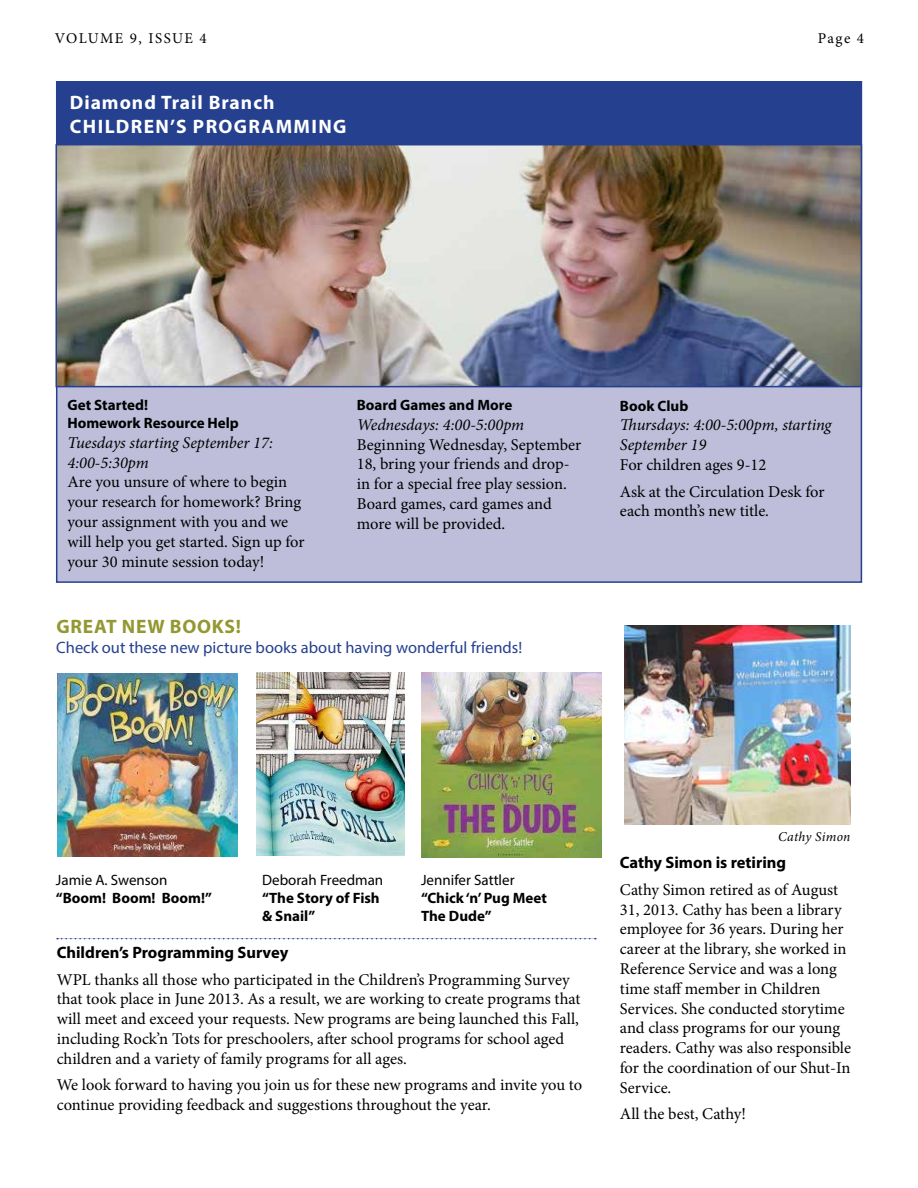
<style>
.page{position:relative;width:918px;height:1188px;background:#fff}
.page>*{position:absolute;margin:0;border:0;box-sizing:border-box;transform-origin:0 0}
.t1{font:700 19.5px/23.4px "Myriad Pro";letter-spacing:.06em;color:#fff}
.t2{font:700 19.5px "Myriad Pro";letter-spacing:.04em;color:#939831}
.t3{font:16.5px/19.8px "Minion Pro";letter-spacing:-.005em;color:#000}
.t4{font:italic 16.5px/19.8px "Minion Pro";letter-spacing:-.005em;color:#000}
.t5{font:16.5px "Myriad Pro";color:#25408f}
.t6{font:700 16.5px "Myriad Pro";color:#000}
.t7{font:700 15px/18px "Myriad Pro";color:#000}
.t8{font:15px "Myriad Pro";color:#000}
.t9{font:15px "Minion Pro";letter-spacing:.09em;color:#000}
.t10{font:italic 13.5px "Minion Pro";letter-spacing:.02em;color:#000}
</style>
<div class="page">
<div style="left:56px;top:81px;width:806px;height:502px;background:#bebeda;border:2px solid #25408f"></div>
<div style="left:56px;top:81px;width:805px;height:62px;background:#25408f"></div>
<img style="left:624px;top:626px;width:226px;height:199px">
<img style="left:59px;top:147px;width:800px;height:237px">
<div style="left:56px;top:144px;width:806px;height:243px;border:2px solid #25408f"></div>
<img style="left:58px;top:673px;width:180px;height:184px">
<img style="left:257px;top:673px;width:148px;height:183px">
<img style="left:421px;top:673px;width:181px;height:185px">
<svg style="left:57px;top:938px;width:539px;height:1px"></svg>
<p class="t9" style="left:55px;top:28px;width:153px">VOLUME 9, ISSUE 4</p>
<p class="t9" style="left:818px;top:28px;width:48px">Page 4</p>
<p class="t1" style="left:70px;top:90px;width:206px">Diamond Trail Branch<br>CHILDREN’S PRO</p>
<p class="t1" style="left:234px;top:114px;width:29px">GRAMMI</p>
<p class="t1" style="left:318px;top:114px;width:30px">NG</p>
<p class="t7" style="left:67px;top:395px;width:173px">Get Started!<br>Homework Resource Help</p>
<p class="t4" style="left:67px;top:433px;width:207px">Tuesdays starting September 17:<br>4:00-5:30pm</p>
<p class="t3" style="left:67px;top:472px;width:239px">Are you unsure of where to begin your research for homework? Bring your assignment with you and we will help you get started. Sign up for your 30 minute session today!</p>
<p class="t2" style="left:56px;top:614px;width:186px">great new books!</p>
<p class="t7" style="left:357px;top:395px;width:157px">Board Games and More</p>
<p class="t4" style="left:357px;top:415px;width:169px">Wednesdays: 4:00-5:00pm</p>
<p class="t3" style="left:357px;top:435px;width:226px">Beginning Wednesday, September<br>18, bring your friends and drop&shy;in for a special free play session.<br>Board games, card games and more will be provided.</p>
<p class="t5" style="left:56px;top:637px;width:467px">Check out these new picture books about having wonderful friends!</p>
<p class="t7" style="left:620px;top:396px;width:70px">Book Club</p>
<p class="t4" style="left:620px;top:415px;width:213px">Thursdays: 4:00-5:00pm, starting<br>September 19</p>
<p class="t3" style="left:620px;top:452px;width:206px;line-height:26.5px">For children ages 9-12<br>Ask at the Circulation Desk for</p>
<p class="t3" style="left:620px;top:501px;width:151px">each month’s new title.</p>
<p class="t8" style="left:56px;top:870px;width:113px">Jamie A. Swenson</p>
<p class="t7" style="left:56px;top:888px;width:158px">“Boom! Boom! Boom!”</p>
<p class="t8" style="left:262px;top:870px;width:123px">Deborah Freedman</p>
<p class="t7" style="left:262px;top:888px;width:119px">“The Story of Fish &amp; Snail”</p>
<p class="t8" style="left:421px;top:870px;width:95px">Jennifer Sattler</p>
<p class="t7" style="left:421px;top:888px;width:127px">“Chick ‘n’ Pug Meet<br>The Dude”</p>
<p class="t6" style="left:57px;top:942px;width:233px">Children’s Programming Survey</p>
<p class="t3" style="left:57px;top:970px;width:525px">WPL thanks all those who participated in the Children’s Programming Survey that took place in June 2013. As a result, we are working to create programs that will meet and exceed your requests. New programs are being launched this Fall, including Rock’n Tots for preschoolers, after school programs for school aged children and a variety of family programs for all ages.</p>
<p class="t3" style="left:57px;top:1075px;width:527px">We look forward to having you join us for these new programs and invite you to continue providing feedback and suggestions throughout the year.</p>
<p class="t10" style="left:778px;top:828px;width:74px">Cathy Simon</p>
<p class="t6" style="left:620px;top:852px;width:168px">Cathy Simon is retiring</p>
<p class="t3" style="left:620px;top:880px;width:233px">Cathy Simon retired as of August<br>31, 2013. Cathy has been a library employee for 36 years. During her career at the library, she worked in<br>Reference Service and was a long time staff member in Children<br>Services. She conducted storytime and class programs for our young readers. Cathy was also responsible for the coordination of our Shut-In<br>Service.</p>
<p class="t3" style="left:620px;top:1104px;width:128px">All the best, Cathy!</p>
</div>
